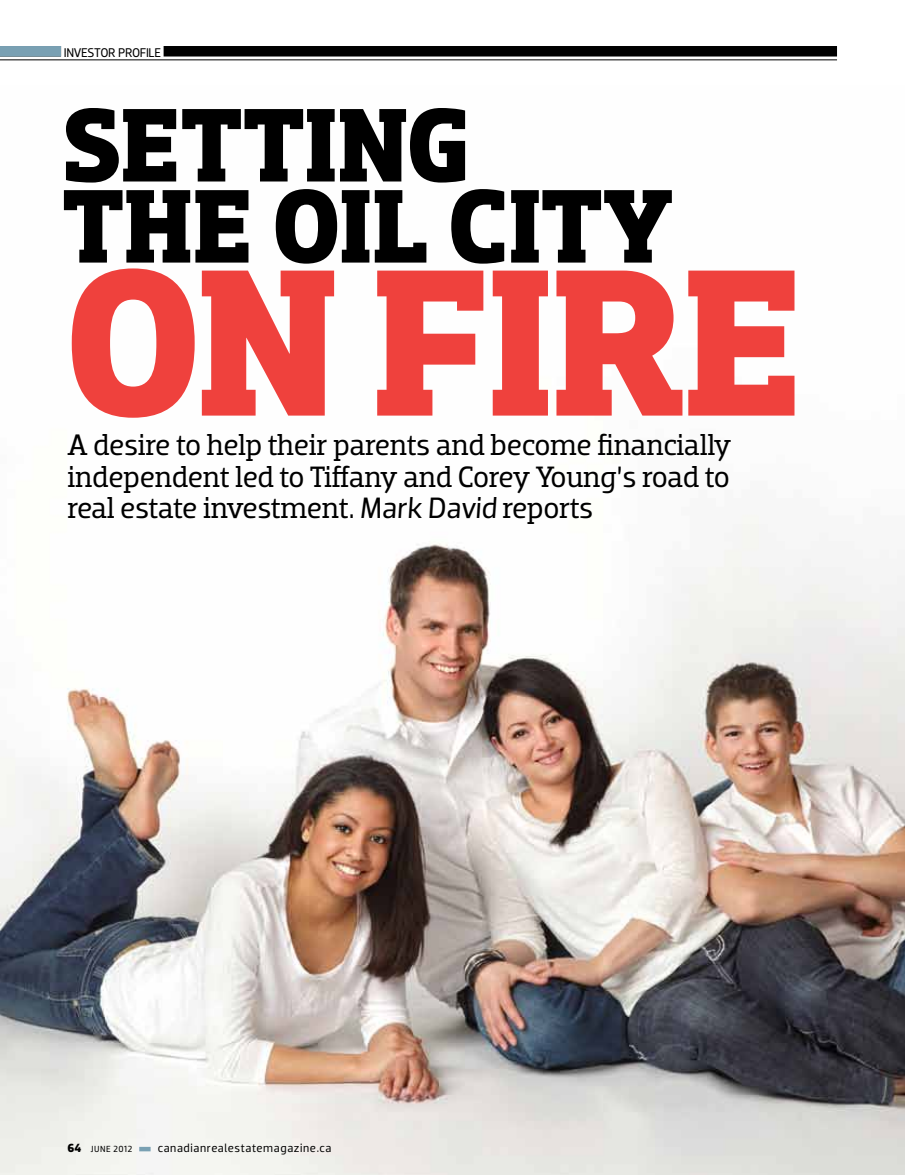
<style>
.page{position:relative;width:905px;height:1175px;background:#fff}
.page>*{position:absolute;margin:0;border:0;box-sizing:border-box;transform-origin:0 0}
.t1{font:700 213.15px "Dobra Slab";letter-spacing:-.01em;color:#ef413d}
.t2{font:700 106.5px/81px "Dobra Slab";letter-spacing:.005em;color:#000}
.t3{font:30px/31.5px "Dobra Slab";letter-spacing:-.02em;color:#000;text-align:justify}
.t4{font:12.9px "Dobra";letter-spacing:-.03em;color:#000}
.t5{font:12px "Dobra";letter-spacing:.05em;color:#000}
.t6{font:9px "Dobra";letter-spacing:.055em;color:#000}
.s1{font-family:"Dobra";font-style:italic}
.s2{font-weight:700;font-size:12px}
</style>
<div class="page">
<img style="left:0;top:515px;width:904px;height:659px">
<div style="left:139px;top:1146px;width:12px;height:5px;background:#79a0b3"></div>
<div style="left:0;top:46px;width:837px;height:10px;background:#000"></div>
<hr style="left:0;top:59px;width:837px;height:1px;background:#000">
<div style="left:0;top:46px;width:61px;height:10px;background:#79a0b3"></div>
<div style="left:61px;top:46px;width:103px;height:11px;background:#fff"></div>
<p class="t4" style="left:64px;top:45px;width:99px">INVESTOR PROFILE</p>
<h2 class="t2" style="left:62px;top:106px;width:612px">SETTING<br>THE OIL CITY</h2>
<h1 class="t1" style="left:63px;top:218px;width:741px">ON FIRE</h1>
<p class="t3" style="left:68px;top:429px;width:665px">A desire to help their parents and become financially independent led to Tiffany and Corey Young’s road to real estate investment. <span class="s1">Mark David</span> reports</p>
<p class="t6" style="left:68px;top:1144px;width:66px"><span class="s2">64</span> june 2012</p>
<p class="t5" style="left:158px;top:1141px;width:175px">canadianrealestatemagazine.ca</p>
</div>
